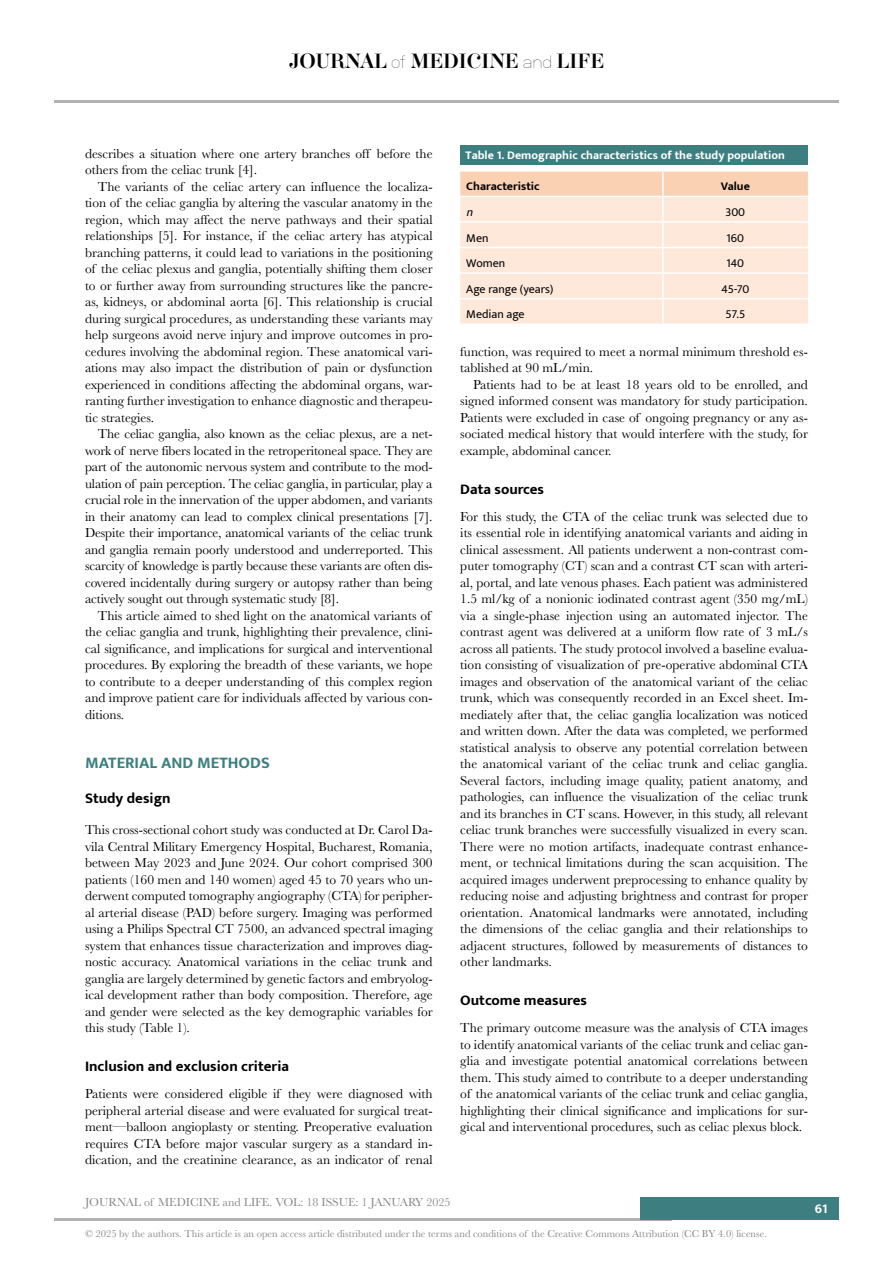
<style>
.page{position:relative;width:893px;height:1263px;background:#fff}
.page>*{position:absolute;margin:0;border:0;box-sizing:border-box;transform-origin:0 0}
.t1{font:18px "Aker Brygge Display";color:#000}
.t2{font:700 16.5px "Mukta";color:#3d7f80}
.t3{font:700 15px "Mukta";color:#000}
.t4{font:13.5px/16.5px "Baskerville";color:#000;text-align:justify}
.t5{font:700 13.5px "Mukta";color:#fff}
.t6{font:700 12px "Mukta";color:#fff}
.t7{font:12px "Mukta";color:#000}
.t8{font:12px "Baskerville";color:#878787}
.t9{font:700 12px "Mukta";color:#000}
.t10{font:italic 12px "Mukta";color:#000}
.t11{font:10.5px "Baskerville";color:#878787}
.s1{font-family:"Neubau Grotesk Lei"}
</style>
<div class="page">
<hr style="left:54px;top:1218px;width:618px;height:2px;background:#b3b2b2">
<hr style="left:54px;top:100px;width:785px;height:2px;background:#b3b2b2">
<div style="left:641px;top:1198px;width:198px;height:22px;background:#3d7f80"></div>
<div style="left:460px;top:146px;width:348px;height:19px;background:#3d7f80"></div>
<svg style="left:460px;top:172px;width:348px;height:151px;background:#fce4d4"></svg>
<hr style="left:662px;top:172px;width:2px;height:24px;background:#fff">
<hr style="left:460px;top:196px;width:203px;height:1px;background:#fff">
<hr style="left:663px;top:196px;width:145px;height:1px;background:#fff">
<hr style="left:662px;top:197px;width:2px;height:24px;background:#fff">
<hr style="left:460px;top:221px;width:203px;height:2px;background:#fff">
<hr style="left:663px;top:221px;width:145px;height:2px;background:#fff">
<hr style="left:662px;top:223px;width:2px;height:24px;background:#fff">
<hr style="left:460px;top:247px;width:203px;height:1px;background:#fff">
<hr style="left:663px;top:247px;width:145px;height:1px;background:#fff">
<hr style="left:662px;top:248px;width:2px;height:24px;background:#fff">
<hr style="left:460px;top:272px;width:203px;height:2px;background:#fff">
<hr style="left:663px;top:272px;width:145px;height:2px;background:#fff">
<hr style="left:662px;top:274px;width:2px;height:24px;background:#fff">
<hr style="left:460px;top:298px;width:203px;height:1px;background:#fff">
<hr style="left:663px;top:298px;width:145px;height:1px;background:#fff">
<hr style="left:662px;top:299px;width:2px;height:24px;background:#fff">
<h1 class="t1" style="left:289px;top:49px;width:317px">JOURNAL <span class="s1">of</span> MEDICINE <span class="s1">and</span> LIFE</h1>
<p class="t4" style="left:85px;top:145px;width:349px">describes a situation where one artery branches off before the others from the celiac trunk [4].</p>
<p class="t4" style="left:85px;top:178px;width:349px;text-indent:13px">The variants of the celiac artery can influence the localiza&shy;tion of the celiac ganglia by altering the vascular anatomy in the region, which may affect the nerve pathways and their spatial relationships [5]. For instance, if the celiac artery has atypical branching patterns, it could lead to variations in the positioning of the celiac plexus and ganglia, potentially shifting them closer to or further away from surrounding structures like the pancre&shy;as, kidneys, or abdominal aorta [6]. This relationship is crucial during surgical procedures, as understanding these variants may help surgeons avoid nerve injury and improve outcomes in pro&shy;cedures involving the abdominal region. These anatomical vari&shy;ations may also impact the distribution of pain or dysfunction experienced in conditions affecting the abdominal organs, war&shy;ranting further investigation to enhance diagnostic and therapeu&shy;tic strategies.</p>
<p class="t4" style="left:85px;top:426px;width:349px;text-indent:13px">The celiac ganglia, also known as the celiac plexus, are a net&shy;work of nerve fibers located in the retroperitoneal space. They are part of the autonomic nervous system and contribute to the mod&shy;ulation of pain perception. The celiac ganglia, in particular, play a crucial role in the innervation of the upper abdomen, and variants in their anatomy can lead to complex clinical presentations [7].<br>Despite their importance, anatomical variants of the celiac trunk and ganglia remain poorly understood and underreported. This scarcity of knowledge is partly because these variants are often dis&shy;covered incidentally during surgery or autopsy rather than being actively sought out through systematic study [8].</p>
<p class="t4" style="left:85px;top:607px;width:349px;text-align:left;text-indent:13px">This article aimed to shed light on the anatomical variants of the celiac ganglia and trunk, highlighting their prevalence, clini&shy;cal significance, and implications for surgical and interventional procedures. By exploring the breadth of these variants, we hope to contribute to a deeper understanding of this complex region and improve patient care for individuals affected by various con&shy;ditions.</p>
<p class="t2" style="left:85px;top:753px;width:186px">MATERIAL AND METHODS</p>
<p class="t3" style="left:85px;top:789px;width:87px">Study design</p>
<p class="t4" style="left:85px;top:822px;width:349px">This cross-sectional cohort study was conducted at Dr. Carol Da&shy;vila Central Military Emergency Hospital, Bucharest, Romania, between May 2023 and June 2024. Our cohort comprised 300 patients (160 men and 140 women) aged 45 to 70 years who un&shy;derwent computed tomography angiography (CTA) for peripher&shy;al arterial disease (PAD) before surgery. Imaging was performed using a Philips Spectral CT 7500, an advanced spectral imaging system that enhances tissue characterization and improves diag&shy;nostic accuracy. Anatomical variations in the celiac trunk and ganglia are largely determined by genetic factors and embryolog&shy;ical development rather than body composition. Therefore, age and gender were selected as the key demographic variables for this study (Table 1).</p>
<p class="t3" style="left:85px;top:1057px;width:206px">Inclusion and exclusion criteria</p>
<p class="t4" style="left:85px;top:1086px;width:349px">Patients were considered eligible if they were diagnosed with peripheral arterial disease and were evaluated for surgical treat&shy;ment—balloon angioplasty or stenting. Preoperative evaluation requires CTA before major vascular surgery as a standard in&shy;dication, and the creatinine clearance, as an indicator of renal</p>
<p class="t6" style="left:466px;top:148px;width:321px">Table 1. Demographic characteristics of the study population</p>
<p class="t9" style="left:466px;top:179px;width:75px">Characteristic</p>
<p class="t9" style="left:721px;top:179px;width:31px">Value</p>
<p class="t10" style="left:466px;top:205px;width:12px">n</p>
<p class="t7" style="left:725px;top:205px;width:21px">300</p>
<p class="t7" style="left:466px;top:230px;width:24px">Men</p>
<p class="t7" style="left:727px;top:230px;width:19px">160</p>
<p class="t7" style="left:466px;top:256px;width:40px">Women</p>
<p class="t7" style="left:726px;top:256px;width:19px">140</p>
<p class="t7" style="left:466px;top:281px;width:89px">Age range (years)</p>
<p class="t7" style="left:721px;top:281px;width:29px">45-70</p>
<p class="t7" style="left:466px;top:307px;width:60px">Median age</p>
<p class="t7" style="left:725px;top:307px;width:21px">57.5</p>
<p class="t4" style="left:460px;top:343px;width:349px">function, was required to meet a normal minimum threshold es&shy;tablished at 90 mL/min.</p>
<p class="t4" style="left:460px;top:376px;width:349px;text-indent:13px">Patients had to be at least 18 years old to be enrolled, and signed informed consent was mandatory for study participation.<br>Patients were excluded in case of ongoing pregnancy or any as&shy;sociated medical history that would interfere with the study, for example, abdominal cancer.</p>
<p class="t3" style="left:460px;top:480px;width:85px">Data sources</p>
<p class="t4" style="left:460px;top:508px;width:349px">For this study, the CTA of the celiac trunk was selected due to its essential role in identifying anatomical variants and aiding in clinical assessment. All patients underwent a non-contrast com&shy;puter tomography (CT) scan and a contrast CT scan with arteri&shy;al, portal, and late venous phases. Each patient was administered 1.5 ml/kg of a nonionic iodinated contrast agent (350 mg/mL) via a single-phase injection using an automated injector. The contrast agent was delivered at a uniform flow rate of 3 mL/s across all patients. The study protocol involved a baseline evalua&shy;tion consisting of visualization of pre-operative abdominal CTA images and observation of the anatomical variant of the celiac trunk, which was consequently recorded in an Excel sheet. Im&shy;mediately after that, the celiac ganglia localization was noticed and written down. After the data was completed, we performed statistical analysis to observe any potential correlation between the anatomical variant of the celiac trunk and celiac ganglia.<br>Several factors, including image quality, patient anatomy, and pathologies, can influence the visualization of the celiac trunk and its branches in CT scans. However, in this study, all relevant celiac trunk branches were successfully visualized in every scan.<br>There were no motion artifacts, inadequate contrast enhance&shy;ment, or technical limitations during the scan acquisition. The acquired images underwent preprocessing to enhance quality by reducing noise and adjusting brightness and contrast for proper orientation. Anatomical landmarks were annotated, including the dimensions of the celiac ganglia and their relationships to adjacent structures, followed by measurements of distances to other landmarks.</p>
<p class="t3" style="left:460px;top:991px;width:128px">Outcome measures</p>
<p class="t4" style="left:460px;top:1020px;width:349px">The primary outcome measure was the analysis of CTA images to identify anatomical variants of the celiac trunk and celiac gan&shy;glia and investigate potential anatomical correlations between them. This study aimed to contribute to a deeper understanding of the anatomical variants of the celiac trunk and celiac ganglia, highlighting their clinical significance and implications for sur&shy;gical and interventional procedures, such as celiac plexus block.</p>
<p class="t8" style="left:85px;top:1195px;width:367px">JOURNAL of MEDICINE and LIFE. VOL: 18 ISSUE: 1 JANUARY 2025</p>
<p class="t11" style="left:85px;top:1226px;width:683px">© 2025 by the authors. This article is an open access article distributed under the terms and conditions of the Creative Commons Attribution (CC BY 4.0) license.</p>
<p class="t5" style="left:815px;top:1200px;width:14px">61</p>
</div>
